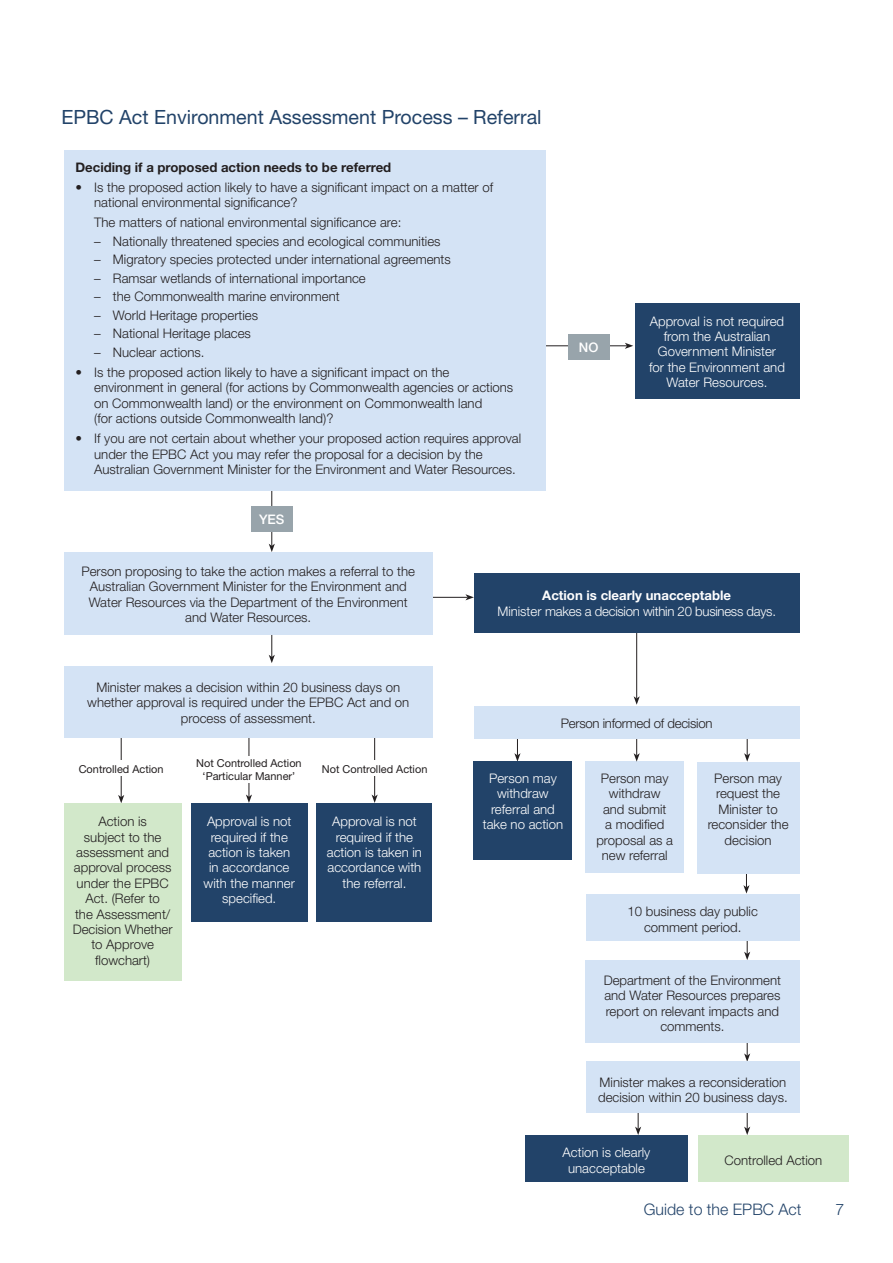
<style>
.page{position:relative;width:893px;height:1263px;background:#fff}
.page>*{position:absolute;margin:0;border:0;box-sizing:border-box;transform-origin:0 0}
.t1{font:19.65px "Helvetica Neue";color:#224369}
.t2{font:300 15.9px "Helvetica Neue";color:#224369}
.t3{font:300 13.2px/15.5px "Helvetica Neue";color:#231f20;text-align:center}
.t4{font:300 13.2px/15.5px "Helvetica Neue";color:#fff;text-align:center}
.t5{font:300 13.2px "Helvetica Neue";letter-spacing:-.02em;color:#fff}
.t6{font:700 13.2px "Helvetica Neue";color:#231f20}
.t7{font:700 13.2px "Helvetica Neue";color:#fff}
.t8{font:300 13.2px "Helvetica Neue";letter-spacing:-.02em;color:#231f20}
.t9{font:500 13.2px "Helvetica Neue";color:#fff}
.t10{font:10.95px/12.3px "Helvetica Neue";color:#231f20;text-align:center}
</style>
<div class="page">
<hr style="left:425px;top:597px;width:43px;height:1px;background:#231f20">
<svg style="left:465px;top:594px;width:9px;height:6px"></svg>
<hr style="left:271px;top:489px;width:1px;height:57px;background:#231f20">
<svg style="left:269px;top:544px;width:6px;height:8px"></svg>
<hr style="left:544px;top:346px;width:83px;height:1px;background:#231f20">
<svg style="left:625px;top:343px;width:8px;height:6px"></svg>
<div style="left:634px;top:303px;width:165px;height:96px;background:#224369"></div>
<div style="left:64px;top:150px;width:481px;height:341px;background:#d4e3f5"></div>
<hr style="left:517px;top:711px;width:1px;height:44px;background:#231f20">
<svg style="left:514px;top:753px;width:6px;height:9px"></svg>
<hr style="left:271px;top:624px;width:1px;height:33px;background:#231f20">
<svg style="left:269px;top:655px;width:6px;height:8px"></svg>
<div style="left:568px;top:335px;width:41px;height:25px;background:#98a4ab"></div>
<hr style="left:121px;top:737px;width:1px;height:60px;background:#231f20">
<svg style="left:118px;top:795px;width:6px;height:8px"></svg>
<hr style="left:249px;top:736px;width:1px;height:61px;background:#231f20">
<svg style="left:246px;top:795px;width:6px;height:8px"></svg>
<hr style="left:374px;top:736px;width:1px;height:61px;background:#231f20">
<svg style="left:372px;top:795px;width:6px;height:8px"></svg>
<div style="left:316px;top:803px;width:116px;height:119px;background:#224369"></div>
<div style="left:318px;top:761px;width:113px;height:15px;background:#fff"></div>
<div style="left:191px;top:803px;width:117px;height:119px;background:#224369"></div>
<div style="left:192px;top:756px;width:114px;height:27px;background:#fff"></div>
<div style="left:64px;top:803px;width:117px;height:178px;background:#d2e8ca"></div>
<div style="left:64px;top:761px;width:114px;height:15px;background:#fff"></div>
<div style="left:64px;top:666px;width:368px;height:72px;background:#d4e3f5"></div>
<hr style="left:636px;top:604px;width:1px;height:94px;background:#231f20">
<svg style="left:633px;top:696px;width:7px;height:9px"></svg>
<div style="left:474px;top:762px;width:98px;height:98px;background:#224369"></div>
<div style="left:585px;top:762px;width:99px;height:111px;background:#d4e3f5"></div>
<hr style="left:636px;top:712px;width:1px;height:43px;background:#231f20">
<svg style="left:633px;top:753px;width:7px;height:9px"></svg>
<hr style="left:747px;top:712px;width:1px;height:43px;background:#231f20">
<svg style="left:744px;top:753px;width:6px;height:9px"></svg>
<div style="left:474px;top:707px;width:325px;height:32px;background:#d4e3f5"></div>
<hr style="left:746px;top:844px;width:1px;height:43px;background:#231f20">
<svg style="left:743px;top:885px;width:6px;height:9px"></svg>
<div style="left:697px;top:762px;width:102px;height:111px;background:#d4e3f5"></div>
<hr style="left:747px;top:911px;width:1px;height:43px;background:#231f20">
<svg style="left:744px;top:952px;width:6px;height:8px"></svg>
<div style="left:586px;top:894px;width:213px;height:47px;background:#d4e3f5"></div>
<hr style="left:747px;top:1013px;width:1px;height:43px;background:#231f20">
<svg style="left:744px;top:1053px;width:6px;height:9px"></svg>
<div style="left:585px;top:960px;width:214px;height:82px;background:#d4e3f5"></div>
<div style="left:698px;top:1135px;width:150px;height:47px;background:#d2e8ca"></div>
<hr style="left:747px;top:1086px;width:1px;height:43px;background:#231f20">
<svg style="left:744px;top:1127px;width:6px;height:8px"></svg>
<div style="left:525px;top:1135px;width:163px;height:47px;background:#224369"></div>
<hr style="left:638px;top:1086px;width:1px;height:43px;background:#231f20">
<svg style="left:635px;top:1127px;width:6px;height:8px"></svg>
<div style="left:586px;top:1062px;width:213px;height:51px;background:#d4e3f5"></div>
<div style="left:251px;top:507px;width:41px;height:25px;background:#98a4ab"></div>
<div style="left:474px;top:573px;width:325px;height:60px;background:#224369"></div>
<div style="left:64px;top:552px;width:368px;height:83px;background:#d4e3f5"></div>
<h1 class="t1" style="left:61px;top:110px;width:482px">EPBC Act Environment Assessment Process – Referral</h1>
<p class="t6" style="left:76px;top:162px;width:317px">Deciding if a proposed action needs to be referred</p>
<p class="t3" style="left:94px;top:181px;width:400px;text-align:left;text-indent:-19px">• Is the proposed action likely to have a significant impact on a matter of national environmental significance?</p>
<p class="t3" style="left:94px;top:216px;width:309px">The matters of national environmental significance are:</p>
<p class="t3" style="left:94px;top:235px;width:348px">– Nationally threatened species and ecological communities</p>
<p class="t3" style="left:94px;top:253px;width:358px">– Migratory species protected under international agreements</p>
<p class="t3" style="left:94px;top:272px;width:273px">– Ramsar wetlands of international importance</p>
<p class="t3" style="left:94px;top:290px;width:247px">– the Commonwealth marine environment</p>
<p class="t3" style="left:94px;top:309px;width:165px">– World Heritage properties</p>
<p class="t3" style="left:94px;top:327px;width:158px">– National Heritage places</p>
<p class="t3" style="left:94px;top:346px;width:112px">– Nuclear actions.</p>
<p class="t3" style="left:94px;top:366px;width:420px;text-align:left;text-indent:-19px">• Is the proposed action likely to have a significant impact on the environment in general (for actions by Commonwealth agencies or actions on Commonwealth land) or the environment on Commonwealth land<br>(for actions outside Commonwealth land)?</p>
<p class="t3" style="left:94px;top:432px;width:428px;text-align:left;text-indent:-19px">• If you are not certain about whether your proposed action requires approval under the EPBC Act you may refer the proposal for a decision by the<br>Australian Government Minister for the Environment and Water Resources.</p>
<p class="t9" style="left:259px;top:515px;width:27px">YES</p>
<p class="t9" style="left:579px;top:343px;width:21px">NO</p>
<p class="t4" style="left:649px;top:315px;width:137px">Approval is not required from the Australian<br>Government Minister for the Environment and<br>Water Resources.</p>
<p class="t3" style="left:81px;top:565px;width:335px">Person proposing to take the action makes a referral to the Australian Government Minister for the Environment and Water Resources via the Department of the Environment and Water Resources.</p>
<p class="t3" style="left:87px;top:681px;width:324px">Minister makes a decision within 20 business days on whether approval is required under the EPBC Act and on process of assessment.</p>
<p class="t10" style="left:79px;top:764px;width:86px">Controlled Action</p>
<p class="t3" style="left:73px;top:815px;width:101px">Action is<br>subject to the assessment and approval process under the EPBC<br>Act. (Refer to<br>the Assessment/<br>Decision Whether to Approve flowchart)</p>
<p class="t10" style="left:196px;top:758px;width:107px">Not Controlled Action ‘Particular Manner’</p>
<p class="t4" style="left:204px;top:815px;width:93px">Approval is not required if the action is taken in accordance with the manner specified.</p>
<p class="t10" style="left:322px;top:764px;width:107px">Not Controlled Action</p>
<p class="t4" style="left:327px;top:815px;width:97px">Approval is not required if the action is taken in accordance with the referral.</p>
<p class="t7" style="left:542px;top:591px;width:190px">Action is clearly unacceptable</p>
<p class="t5" style="left:497px;top:606px;width:280px">Minister makes a decision within 20 business days.</p>
<p class="t8" style="left:561px;top:718px;width:153px">Person informed of decision</p>
<p class="t4" style="left:483px;top:772px;width:82px">Person may withdraw referral and take no action</p>
<p class="t3" style="left:596px;top:772px;width:78px">Person may withdraw<br>and submit<br>a modified proposal as a new referral</p>
<p class="t3" style="left:708px;top:772px;width:82px">Person may request the<br>Minister to reconsider the decision</p>
<p class="t3" style="left:628px;top:905px;width:132px">10 business day public comment period.</p>
<p class="t3" style="left:604px;top:974px;width:179px">Department of the Environment and Water Resources prepares report on relevant impacts and comments.</p>
<p class="t3" style="left:598px;top:1075px;width:191px;text-align:left">Minister makes a reconsideration decision within 20 business days.</p>
<p class="t4" style="left:563px;top:1146px;width:89px">Action is clearly unacceptable</p>
<p class="t3" style="left:724px;top:1154px;width:99px">Controlled Action</p>
<p class="t2" style="left:644px;top:1204px;width:159px">Guide to the EPBC Act</p>
<p class="t2" style="left:835px;top:1204px;width:10px">7</p>
</div>
